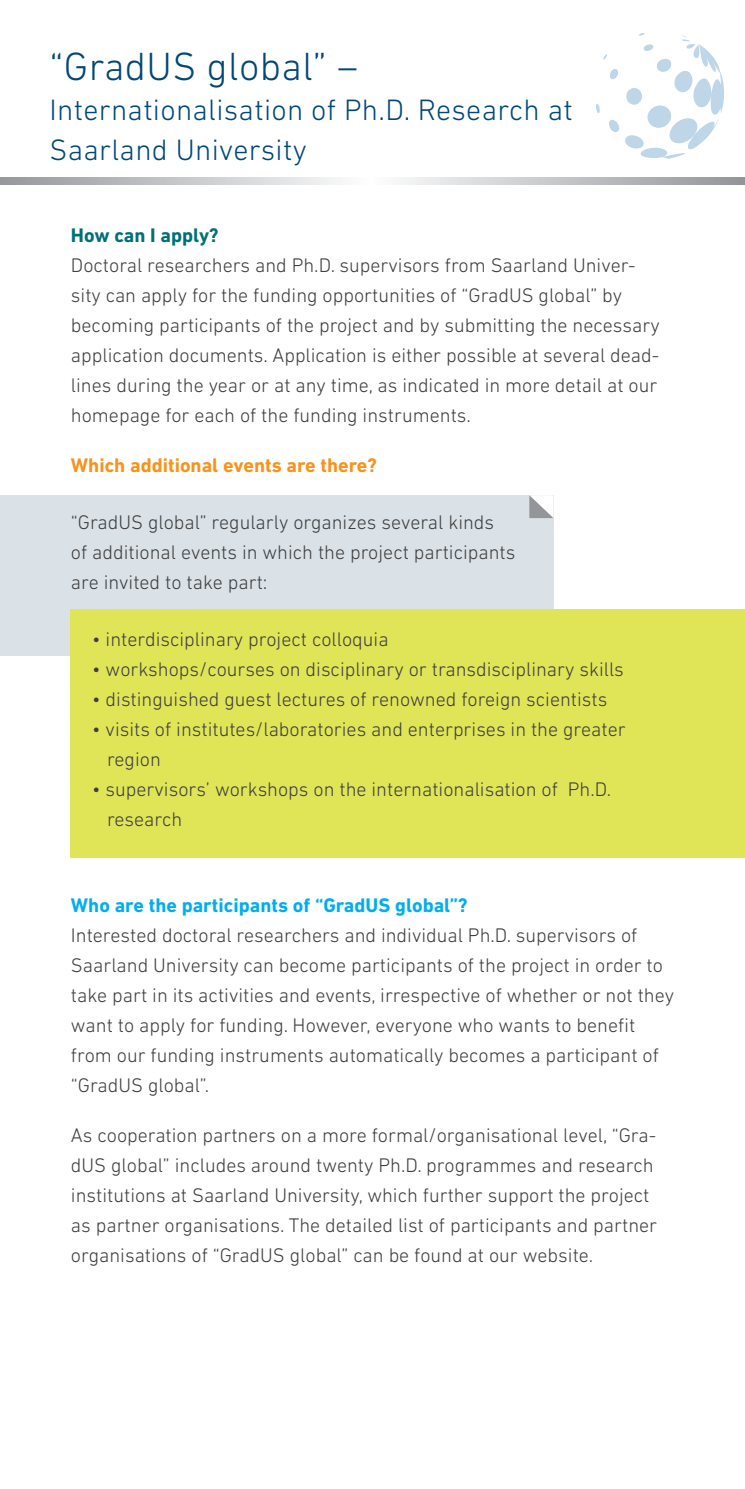
<style>
.page{position:relative;width:745px;height:1489px;background:#fff}
.page>*{position:absolute;margin:0;border:0;box-sizing:border-box;transform-origin:0 0}
.t1{font:300 40px "DIN Next LT Pro";letter-spacing:.01em;color:#004876}
.t2{font:300 30px/40px "DIN Next LT Pro";letter-spacing:.01em;color:#004876}
.t3{font:300 20px/30px "DIN Next LT Pro";color:#3e3e3f}
.t4{font:700 20px "DIN Next LT Pro";color:#00aeef}
.t5{font:700 20px "DIN Next LT Pro";color:#f7931d}
.t6{font:700 20px "DIN Next LT Pro";color:#007077}
</style>
<div class="page">
<div style="left:0;top:495px;width:553px;height:160px;background:#dae2e7"></div>
<svg style="left:529px;top:495px;width:24px;height:23px"></svg>
<div style="left:71px;top:609px;width:673px;height:248px;background:#e0e457"></div>
<svg style="left:0;top:177px;width:744px;height:7px;background:#c7c8cb"></svg>
<svg style="left:596px;top:33px;width:127px;height:126px"></svg>
<h1 class="t1" style="left:50px;top:43px;width:309px">“GradUS global” –</h1>
<h2 class="t2" style="left:50px;top:89px;width:524px">Internationalisation of Ph.D. Research at<br>Saarland University</h2>
<p class="t6" style="left:71px;top:223px;width:149px">How can I apply?</p>
<p class="t3" style="left:71px;top:250px;width:590px">Doctoral researchers and Ph.D. supervisors from Saarland Univer&shy;sity can apply for the funding opportunities of “GradUS global” by becoming participants of the project and by submitting the necessary application documents. Application is either possible at several dead&shy;lines during the year or at any time, as indicated in more detail at our homepage for each of the funding instruments.</p>
<p class="t5" style="left:71px;top:453px;width:307px">Which additional events are there?</p>
<p class="t3" style="left:71px;top:507px;width:446px">“GradUS global” regularly organizes several kinds of additional events in which the project participants are invited to take part:</p>
<p class="t3" style="left:92px;top:624px;width:298px">• interdisciplinary project colloquia</p>
<p class="t3" style="left:92px;top:654px;width:533px">• workshops/courses on disciplinary or transdisciplinary skills</p>
<p class="t3" style="left:92px;top:684px;width:516px">• distinguished guest lectures of renowned foreign scientists</p>
<p class="t3" style="left:107px;top:714px;width:520px;text-indent:-15px">• visits of institutes/laboratories and enterprises in the greater region</p>
<p class="t3" style="left:107px;top:774px;width:505px;text-indent:-15px">• supervisors’ workshops on the internationalisation of Ph.D. research</p>
<p class="t4" style="left:71px;top:893px;width:398px">Who are the participants of “GradUS global”?</p>
<p class="t3" style="left:71px;top:919px;width:604px">Interested doctoral researchers and individual Ph.D. supervisors of Saarland University can become participants of the project in order to take part in its activities and events, irrespective of whether or not they want to apply for funding. However, everyone who wants to benefit from our funding instruments automatically becomes a participant of “GradUS global”.</p>
<p class="t3" style="left:71px;top:1119px;width:587px">As cooperation partners on a more formal/organisational level, “Gra&shy;dUS global” includes around twenty Ph.D. programmes and research institutions at Saarland University, which further support the project as partner organisations. The detailed list of participants and partner organisations of “GradUS global” can be found at our website.</p>
</div>
